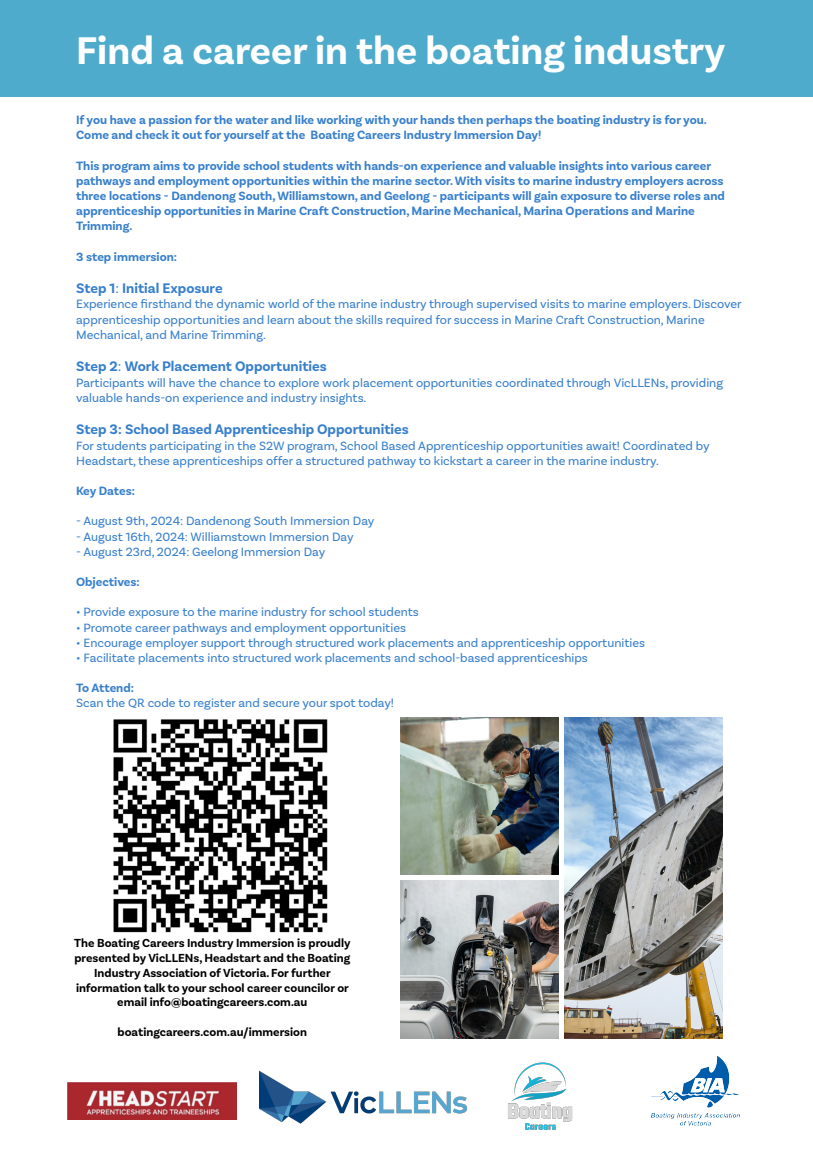
<style>
.page{position:relative;width:813px;height:1152px;background:#fff}
.page>*{position:absolute;margin:0;border:0;box-sizing:border-box;transform-origin:0 0}
.t1{font:700 40.4px "Basic Sans";color:#fff}
.t2{font:700 14.4px "Basic Sans";color:#377fcc}
.t3{font:12.8px/15.2px "Basic Sans";color:#377fcc}
.t4{font:700 12.8px/15.2px "Basic Sans";color:#377fcc}
.t5{font:700 12.4px/14.8px "Basic Sans";color:#000;text-align:center}
.s1{font-weight:400}
</style>
<div class="page">
<img style="left:651px;top:1056px;width:89px;height:70px">
<img style="left:508px;top:1062px;width:65px;height:68px">
<img style="left:67px;top:1083px;width:170px;height:36px">
<img style="left:113px;top:719px;width:215px;height:214px">
<img style="left:400px;top:717px;width:158px;height:158px">
<img style="left:400px;top:881px;width:158px;height:158px">
<img style="left:564px;top:717px;width:158px;height:322px">
<div style="left:0;top:0;width:812px;height:97px;background:#4eabcc"></div>
<img style="left:259px;top:1070px;width:209px;height:54px">
<h1 class="t1" style="left:76px;top:26px;width:650px">Find a career in the boating industry</h1>
<p class="t4" style="left:76px;top:112px;width:631px">If you have a passion for the water and like working with your hands then perhaps the boating industry is for you.<br>Come and check it out for yourself at the Boating Careers Industry Immersion Day!</p>
<p class="t4" style="left:76px;top:158px;width:650px">This program aims to provide school students with hands-on experience and valuable insights into various career pathways and employment opportunities within the marine sector. With visits to marine industry employers across three locations - Dandenong South, Williamstown, and Geelong - participants will gain exposure to diverse roles and apprenticeship opportunities in Marine Craft Construction, Marine Mechanical, Marina Operations and Marine Trimming.</p>
<p class="t4" style="left:76px;top:249px;width:102px">3 step immersion:</p>
<p class="t2" style="left:76px;top:280px;width:148px">Step 1<span class="s1">:</span> Initial Exposure</p>
<p class="t3" style="left:76px;top:297px;width:666px">Experience firsthand the dynamic world of the marine industry through supervised visits to marine employers. Discover apprenticeship opportunities and learn about the skills required for success in Marine Craft Construction, Marine<br>Mechanical, and Marine Trimming.</p>
<p class="t2" style="left:76px;top:358px;width:252px">Step 2<span class="s1">:</span> Work Placement Opportunities</p>
<p class="t3" style="left:76px;top:375px;width:648px">Participants will have the chance to explore work placement opportunities coordinated through VicLLENs, providing valuable hands-on experience and industry insights.</p>
<p class="t2" style="left:76px;top:421px;width:334px">Step 3: School Based Apprenticeship Opportunities</p>
<p class="t3" style="left:76px;top:438px;width:634px">For students participating in the S2W program, School Based Apprenticeship opportunities await! Coordinated by<br>Headstart, these apprenticeships offer a structured pathway to kickstart a career in the marine industry.</p>
<p class="t4" style="left:76px;top:483px;width:60px">Key Dates:</p>
<p class="t3" style="left:76px;top:513px;width:299px">- August 9th, 2024: Dandenong South Immersion Day</p>
<p class="t3" style="left:76px;top:529px;width:279px">- August 16th, 2024: Williamstown Immersion Day</p>
<p class="t3" style="left:76px;top:544px;width:250px">- August 23rd, 2024: Geelong Immersion Day</p>
<p class="t4" style="left:76px;top:574px;width:65px">Objectives:</p>
<p class="t3" style="left:76px;top:604px;width:344px">• Provide exposure to the marine industry for school students</p>
<p class="t3" style="left:76px;top:620px;width:331px">• Promote career pathways and employment opportunities</p>
<p class="t3" style="left:76px;top:635px;width:570px">• Encourage employer support through structured work placements and apprenticeship opportunities</p>
<p class="t3" style="left:76px;top:650px;width:513px">• Facilitate placements into structured work placements and school-based apprenticeships</p>
<p class="t4" style="left:76px;top:681px;width:59px">To Attend:</p>
<p class="t3" style="left:76px;top:695px;width:319px">Scan the QR code to register and secure your spot today!</p>
<p class="t5" style="left:74px;top:936px;width:277px">The Boating Careers Industry Immersion is proudly presented by VicLLENs, Headstart and the Boating Industry Association of Victoria. For further information talk to your school career councilor or email info@boatingcareers.com.au</p>
<p class="t5" style="left:118px;top:1024px;width:191px">boatingcareers.com.au/immersion</p>
</div>
